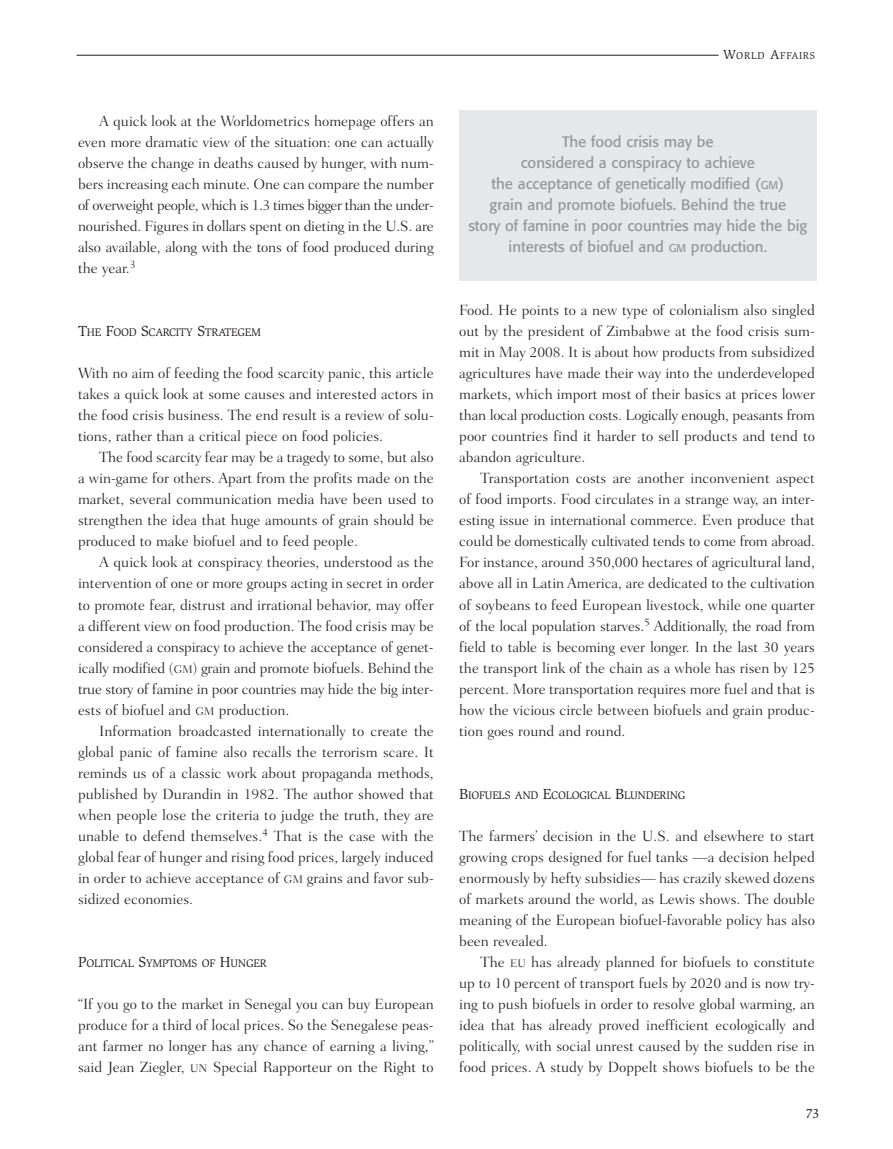
<style>
.page{position:relative;width:893px;height:1149px;background:#fff}
.page>*{position:absolute;margin:0;border:0;box-sizing:border-box;transform-origin:0 0}
.t1{font:300 15px/21px "Fairfield LH";color:#231f20;text-align:justify}
.t2{font:15px/21px "Formata";color:#939598;text-align:center}
.t3{font:13.5px "Slimbach";color:#231f20}
.t4{font:11.25px "Slimbach";letter-spacing:-.02em;color:#231f20}
.t5{font:10.2px "Slimbach";letter-spacing:.07em;color:#231f20}
.s1{font-size:15px}
.s2{font-size:11.25px}
.s3{font-size:13.5px}
</style>
<div class="page">
<hr style="left:77px;top:55px;width:642px;height:1px;background:#231f20">
<div style="left:459px;top:111px;width:357px;height:170px;background:#e6e7e9"></div>
<p class="t1" style="left:78px;top:112px;width:357px;text-indent:21px">A quick look at the Worldometrics homepage offers an even more dramatic view of the situation: one can actually observe the change in deaths caused by hunger, with num&shy;bers increasing each minute. One can compare the number of overweight people, which is 1.3 times bigger than the under&shy;nourished. Figures in dollars spent on dieting in the U.S. are also available, along with the tons of food produced during the year.<sup>3</sup></p>
<p class="t4" style="left:78px;top:328px;width:184px"><span class="s1">T</span>HE <span class="s1">F</span>OOD <span class="s1">S</span>CARCITY <span class="s1">S</span>TRATEGEM</p>
<p class="t1" style="left:78px;top:364px;width:357px">With no aim of feeding the food scarcity panic, this article</p>
<p class="t1" style="left:78px;top:385px;width:357px">takes a quick look at some causes and interested actors in</p>
<p class="t1" style="left:78px;top:406px;width:357px">the food crisis business. The end result is a review of solu-</p>
<p class="t1" style="left:78px;top:427px;width:307px">tions, rather than a critical piece on food policies.</p>
<p class="t1" style="left:99px;top:448px;width:336px">The food scarcity fear may be a tragedy to some, but also</p>
<p class="t1" style="left:78px;top:469px;width:357px">a win-game for others. Apart from the profits made on the</p>
<p class="t1" style="left:78px;top:490px;width:357px">market, several communication media have been used to</p>
<p class="t1" style="left:78px;top:511px;width:357px">strengthen the idea that huge amounts of grain should be</p>
<p class="t1" style="left:78px;top:532px;width:281px">produced to make biofuel and to feed people.</p>
<p class="t1" style="left:99px;top:553px;width:336px">A quick look at conspiracy theories, understood as the</p>
<p class="t1" style="left:78px;top:574px;width:357px">intervention of one or more groups acting in secret in order</p>
<p class="t1" style="left:78px;top:595px;width:357px">to promote fear, distrust and irrational behavior, may offer</p>
<p class="t1" style="left:78px;top:616px;width:357px">a different view on food production. The food crisis may be</p>
<p class="t1" style="left:78px;top:637px;width:357px">considered a conspiracy to achieve the acceptance of genet-</p>
<p class="t1" style="left:78px;top:658px;width:357px">ically modified (<span class="s2">GM</span>) grain and promote biofuels. Behind the</p>
<p class="t1" style="left:78px;top:679px;width:357px">true story of famine in poor countries may hide the big inter-</p>
<p class="t1" style="left:78px;top:700px;width:213px">ests of biofuel and <span class="s2">GM</span> production.</p>
<p class="t1" style="left:99px;top:721px;width:336px">Information broadcasted internationally to create the</p>
<p class="t1" style="left:78px;top:742px;width:357px">global panic of famine also recalls the terrorism scare. It</p>
<p class="t1" style="left:78px;top:763px;width:357px">reminds us of a classic work about propaganda methods,</p>
<p class="t1" style="left:78px;top:784px;width:357px">published by Durandin in 1982. The author showed that</p>
<p class="t1" style="left:78px;top:805px;width:357px">when people lose the criteria to judge the truth, they are</p>
<p class="t1" style="left:78px;top:826px;width:357px">unable to defend themselves.<sup>4</sup> That is the case with the</p>
<p class="t1" style="left:78px;top:847px;width:357px">global fear of hunger and rising food prices, largely induced</p>
<p class="t1" style="left:78px;top:868px;width:357px">in order to achieve acceptance of <span class="s2">GM</span> grains and favor sub-</p>
<p class="t1" style="left:78px;top:889px;width:117px">sidized economies.</p>
<p class="t4" style="left:78px;top:958px;width:190px"><span class="s1">P</span>OLITICAL <span class="s1">S</span>YMPTOMS OF <span class="s1">H</span>UNGER</p>
<p class="t1" style="left:78px;top:994px;width:357px">“If you go to the market in Senegal you can buy European produce for a third of local prices. So the Senegalese peas&shy;ant farmer no longer has any chance of earning a living,” said Jean Ziegler, <span class="s2">UN</span> Special Rapporteur on the Right to</p>
<p class="t5" style="left:723px;top:51px;width:94px"><span class="s3">W</span>ORLD <span class="s3">A</span>FFAIRS</p>
<p class="t2" style="left:468px;top:133px;width:340px">The food crisis may be<br>considered a conspiracy to achieve<br>the acceptance of genetically modified (<span class="s2">GM</span>)<br>grain and promote biofuels. Behind the true<br>story of famine in poor countries may hide the big interests of biofuel and <span class="s2">GM</span> production.</p>
<p class="t1" style="left:459px;top:301px;width:357px">Food. He points to a new type of colonialism also singled</p>
<p class="t1" style="left:459px;top:322px;width:357px">out by the president of Zimbabwe at the food crisis sum-</p>
<p class="t1" style="left:459px;top:343px;width:357px">mit in May 2008. It is about how products from subsidized</p>
<p class="t1" style="left:459px;top:364px;width:357px">agricultures have made their way into the underdeveloped</p>
<p class="t1" style="left:459px;top:385px;width:357px">markets, which import most of their basics at prices lower</p>
<p class="t1" style="left:459px;top:406px;width:357px">than local production costs. Logically enough, peasants from</p>
<p class="t1" style="left:459px;top:427px;width:357px">poor countries find it harder to sell products and tend to</p>
<p class="t1" style="left:459px;top:448px;width:128px">abandon agriculture.</p>
<p class="t1" style="left:480px;top:469px;width:336px">Transportation costs are another inconvenient aspect</p>
<p class="t1" style="left:459px;top:490px;width:357px">of food imports. Food circulates in a strange way, an inter-</p>
<p class="t1" style="left:459px;top:511px;width:357px">esting issue in international commerce. Even produce that</p>
<p class="t1" style="left:459px;top:532px;width:357px">could be domestically cultivated tends to come from abroad.</p>
<p class="t1" style="left:459px;top:553px;width:357px">For instance, around 350,000 hectares of agricultural land,</p>
<p class="t1" style="left:459px;top:574px;width:357px">above all in Latin America, are dedicated to the cultivation</p>
<p class="t1" style="left:459px;top:595px;width:357px">of soybeans to feed European livestock, while one quarter</p>
<p class="t1" style="left:459px;top:616px;width:357px">of the local population starves.<sup>5</sup> Additionally, the road from</p>
<p class="t1" style="left:459px;top:637px;width:357px">field to table is becoming ever longer. In the last 30 years</p>
<p class="t1" style="left:459px;top:658px;width:357px">the transport link of the chain as a whole has risen by 125</p>
<p class="t1" style="left:459px;top:679px;width:357px">percent. More transportation requires more fuel and that is</p>
<p class="t1" style="left:459px;top:700px;width:357px">how the vicious circle between biofuels and grain produc-</p>
<p class="t1" style="left:459px;top:721px;width:168px">tion goes round and round.</p>
<p class="t4" style="left:459px;top:790px;width:228px"><span class="s1">B</span>IOFUELS AND <span class="s1">E</span>COLOGICAL <span class="s1">B</span>LUNDERING</p>
<p class="t1" style="left:459px;top:826px;width:357px">The farmers’ decision in the U.S. and elsewhere to start</p>
<p class="t1" style="left:459px;top:847px;width:357px">growing crops designed for fuel tanks —a decision helped</p>
<p class="t1" style="left:459px;top:868px;width:357px">enormously by hefty subsidies— has crazily skewed dozens</p>
<p class="t1" style="left:459px;top:889px;width:357px">of markets around the world, as Lewis shows. The double</p>
<p class="t1" style="left:459px;top:910px;width:357px">meaning of the European biofuel-favorable policy has also</p>
<p class="t1" style="left:459px;top:931px;width:90px">been revealed.</p>
<p class="t1" style="left:480px;top:952px;width:336px">The <span class="s2">EU</span> has already planned for biofuels to constitute</p>
<p class="t1" style="left:459px;top:973px;width:357px">up to 10 percent of transport fuels by 2020 and is now try-</p>
<p class="t1" style="left:459px;top:994px;width:357px">ing to push biofuels in order to resolve global warming, an</p>
<p class="t1" style="left:459px;top:1015px;width:357px">idea that has already proved inefficient ecologically and</p>
<p class="t1" style="left:459px;top:1036px;width:357px">politically, with social unrest caused by the sudden rise in</p>
<p class="t1" style="left:459px;top:1057px;width:357px">food prices. A study by Doppelt shows biofuels to be the</p>
<p class="t3" style="left:806px;top:1107px;width:15px">73</p>
</div>
